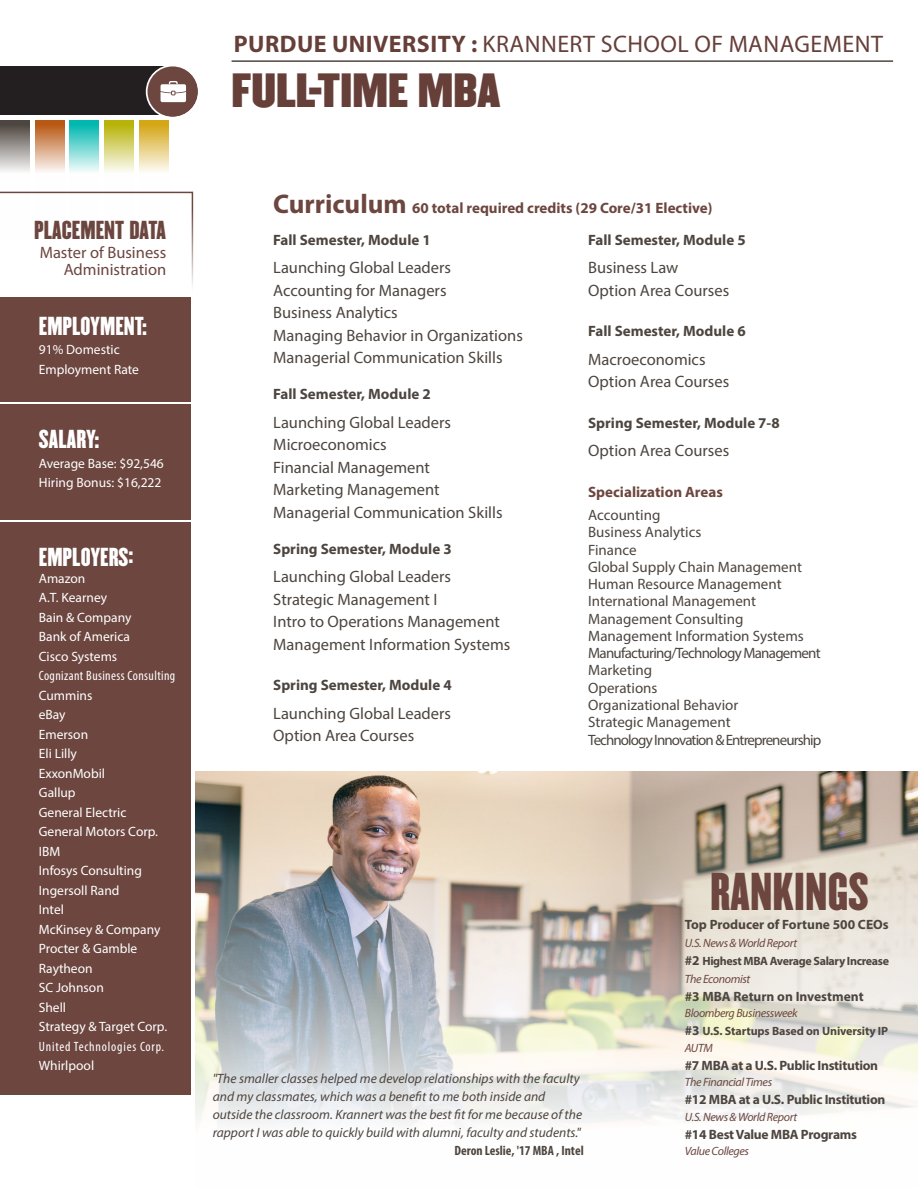
<style>
.page{position:relative;width:918px;height:1188px;background:#fff}
.page>*{position:absolute;margin:0;border:0;box-sizing:border-box;transform-origin:0 0}
.t1{font:46.5px "Champion Liteweight";color:#6c463f}
.t2{font:42px "Champion Middleweight";color:#663f39}
.t3{font:24px "Myriad Pro";letter-spacing:.02em;color:#663f39}
.t4{font:22.8px "Champion Liteweight";color:#fff}
.t5{font:22.8px "Champion Liteweight";color:#6c463f}
.t6{font:16.5px/22.5px "Myriad Pro";color:#4d453f}
.t7{font:16.5px/16.5px "Myriad Pro";color:#6c463f;text-align:right}
.t8{font:15px/17.2px "Myriad Pro";color:#4d453f}
.t9{font:700 15px "Myriad Pro";color:#4d453f}
.t10{font:700 15px "Myriad Pro";color:#6c463f}
.t11{font:13.5px/19.5px "Myriad Pro";color:#fff}
.t12{font:italic 13.5px "Myriad Pro";color:#4d453f}
.t13{font:700 13.5px "Myriad Pro";letter-spacing:-.02em;color:#4d453f}
.t14{font:700 13.5px "Myriad Pro";color:#4d453f}
.t15{font:700 condensed 13.5px "Myriad Pro";color:#4d453f}
.t16{font:italic 12px/18px "Myriad Pro";letter-spacing:-.03em;color:#6c463f}
.t17{font:700 12px/18px "Myriad Pro";letter-spacing:-.01em;color:#4d453f}
.s1{font-stretch:condensed}
.s2{font-weight:700}
.s3{font-size:27px}
.s4{font-weight:700;font-style:normal;font-size:13.5px;color:#4d453f}
.s5{font-weight:700;font-style:normal;color:#4d453f}
.s6{font-weight:400;font-style:italic;color:#6c463f}
.s7{font-size:13.5px}
</style>
<div class="page">
<hr style="left:232px;top:60px;width:661px;height:2px;background:#4d453f">
<div style="left:0;top:66px;width:169px;height:48px;background:#231f20"></div>
<svg style="left:146px;top:66px;width:52px;height:51px"></svg>
<svg style="left:29px;top:192px;width:164px;height:115px"></svg>
<div style="left:0;top:297px;width:190px;height:104px;background:#6c463f"></div>
<div style="left:0;top:404px;width:190px;height:115px;background:#6c463f"></div>
<div style="left:0;top:522px;width:190px;height:573px;background:#6c463f"></div>
<svg style="left:35px;top:121px;width:29px;height:118px"></svg>
<svg style="left:0;top:121px;width:29px;height:73px"></svg>
<svg style="left:69px;top:121px;width:30px;height:118px"></svg>
<svg style="left:104px;top:121px;width:30px;height:118px"></svg>
<svg style="left:139px;top:121px;width:30px;height:118px"></svg>
<img style="left:196px;top:772px;width:722px;height:351px">
<p class="t5" style="left:34px;top:211px;width:134px">PLACEMENT DATA</p>
<p class="t7" style="left:40px;top:244px;width:128px">Master of Business<br>Administration</p>
<p class="t4" style="left:39px;top:307px;width:110px">EMPLOYMENT:</p>
<p class="t11" style="left:39px;top:340px;width:102px">91% Domestic<br>Employment Rate</p>
<p class="t4" style="left:39px;top:420px;width:62px">SALARY:</p>
<p class="t11" style="left:39px;top:453px;width:127px">Average Base: $92,546<br>Hiring Bonus: $16,222</p>
<p class="t4" style="left:39px;top:539px;width:96px">EMPLOYERS:</p>
<p class="t11" style="left:39px;top:568px;width:138px">Amazon<br>A.T. Kearney<br>Bain &amp; Company<br>Bank of America<br>Cisco Systems<br><span class="s1">Cognizant Business Consulting<br></span>Cummins<br>eBay<br>Emerson<br>Eli Lilly<br>ExxonMobil<br>Gallup<br>General Electric<br>General Motors Corp.<br>IBM<br>Infosys Consulting<br>Ingersoll Rand<br>Intel<br>McKinsey &amp; Company<br>Procter &amp; Gamble<br>Raytheon<br>SC Johnson<br>Shell<br>Strategy &amp; Target Corp.<br><span class="s1">United Technologies Corp.<br></span>Whirlpool</p>
<p class="t3" style="left:234px;top:29px;width:651px"><span class="s2">PURDUE UNIVERSITY :</span> KRANNERT SCHOOL OF MANAGEMENT</p>
<h1 class="t2" style="left:232px;top:56px;width:270px">FULL-TIME MBA</h1>
<p class="t10" style="left:273px;top:198px;width:441px"><span class="s3">Curriculum</span> 60 total required credits (29 Core/31 Elective)</p>
<p class="t9" style="left:273px;top:230px;width:159px">Fall Semester, Module 1</p>
<p class="t6" style="left:273px;top:256px;width:251px">Launching Global Leaders<br>Accounting for Managers<br>Business Analytics<br>Managing Behavior in Organizations<br>Managerial Communication Skills</p>
<p class="t9" style="left:273px;top:385px;width:159px">Fall Semester, Module 2</p>
<p class="t6" style="left:273px;top:411px;width:231px">Launching Global Leaders<br>Microeconomics<br>Financial Management<br>Marketing Management<br>Managerial Communication Skills</p>
<p class="t9" style="left:273px;top:539px;width:180px">Spring Semester, Module 3</p>
<p class="t6" style="left:273px;top:565px;width:239px">Launching Global Leaders<br>Strategic Management I<br>Intro to Operations Management<br>Management Information Systems</p>
<p class="t9" style="left:273px;top:676px;width:180px">Spring Semester, Module 4</p>
<p class="t6" style="left:273px;top:702px;width:179px">Launching Global Leaders<br>Option Area Courses</p>
<p class="t9" style="left:588px;top:230px;width:159px">Fall Semester, Module 5</p>
<p class="t6" style="left:588px;top:256px;width:143px">Business Law<br>Option Area Courses</p>
<p class="t9" style="left:588px;top:322px;width:159px">Fall Semester, Module 6</p>
<p class="t6" style="left:588px;top:348px;width:143px">Macroeconomics<br>Option Area Courses</p>
<p class="t9" style="left:588px;top:413px;width:193px">Spring Semester, Module 7-8</p>
<p class="t6" style="left:588px;top:439px;width:143px">Option Area Courses</p>
<p class="t10" style="left:588px;top:482px;width:136px">Specialization Areas</p>
<p class="t8" style="left:588px;top:506px;width:235px">Accounting<br>Business Analytics<br>Finance<br>Global Supply Chain Management<br>Human Resource Management<br>International Management<br>Management Consulting<br>Management Information Systems<br>Manufacturing/Technology Management<br>Marketing<br>Operations<br>Organizational Behavior<br>Strategic Management<br>Technology Innovation &amp; Entrepreneurship</p>
<p class="t12" style="left:213px;top:1070px;width:369px">"The smaller classes helped me develop relationships with the faculty</p>
<p class="t12" style="left:213px;top:1088px;width:334px">and my classmates, which was a benefit to me both inside and</p>
<p class="t12" style="left:213px;top:1106px;width:371px">outside the classroom. Krannert was the best fit for me because of the</p>
<p class="t12" style="left:213px;top:1124px;width:369px">rapport I was able to quickly build with alumni, faculty and students."</p>
<p class="t15" style="left:454px;top:1142px;width:131px">Deron Leslie, '17 MBA , Intel</p>
<p class="t1" style="left:710px;top:854px;width:160px">RANKINGS</p>
<p class="t14" style="left:685px;top:915px;width:205px">Top Producer of Fortune 500 CEOs</p>
<p class="t16" style="left:685px;top:933px;width:206px">U.S. News &amp; World Report<br><span class="s4">#2</span> <span class="s5">Highest MBA Average Salary Increase<br></span>The Economist</p>
<p class="t14" style="left:685px;top:987px;width:180px">#3 MBA Return on Investment</p>
<p class="t17" style="left:685px;top:1004px;width:205px"><span class="s6">Bloomberg Businessweek<br></span><span class="s7">#3</span> U.S. Startups Based on University IP</p>
<p class="t16" style="left:685px;top:1038px;width:29px">AUTM</p>
<p class="t13" style="left:685px;top:1056px;width:195px">#7 MBA at a U.S. Public Institution</p>
<p class="t16" style="left:685px;top:1073px;width:89px">The Financial Times</p>
<p class="t13" style="left:685px;top:1091px;width:202px">#12 MBA at a U.S. Public Institution</p>
<p class="t16" style="left:685px;top:1107px;width:114px">U.S. News &amp; World Report</p>
<p class="t13" style="left:685px;top:1125px;width:174px">#14 Best Value MBA Programs</p>
<p class="t16" style="left:685px;top:1142px;width:66px">Value Colleges</p>
</div>
